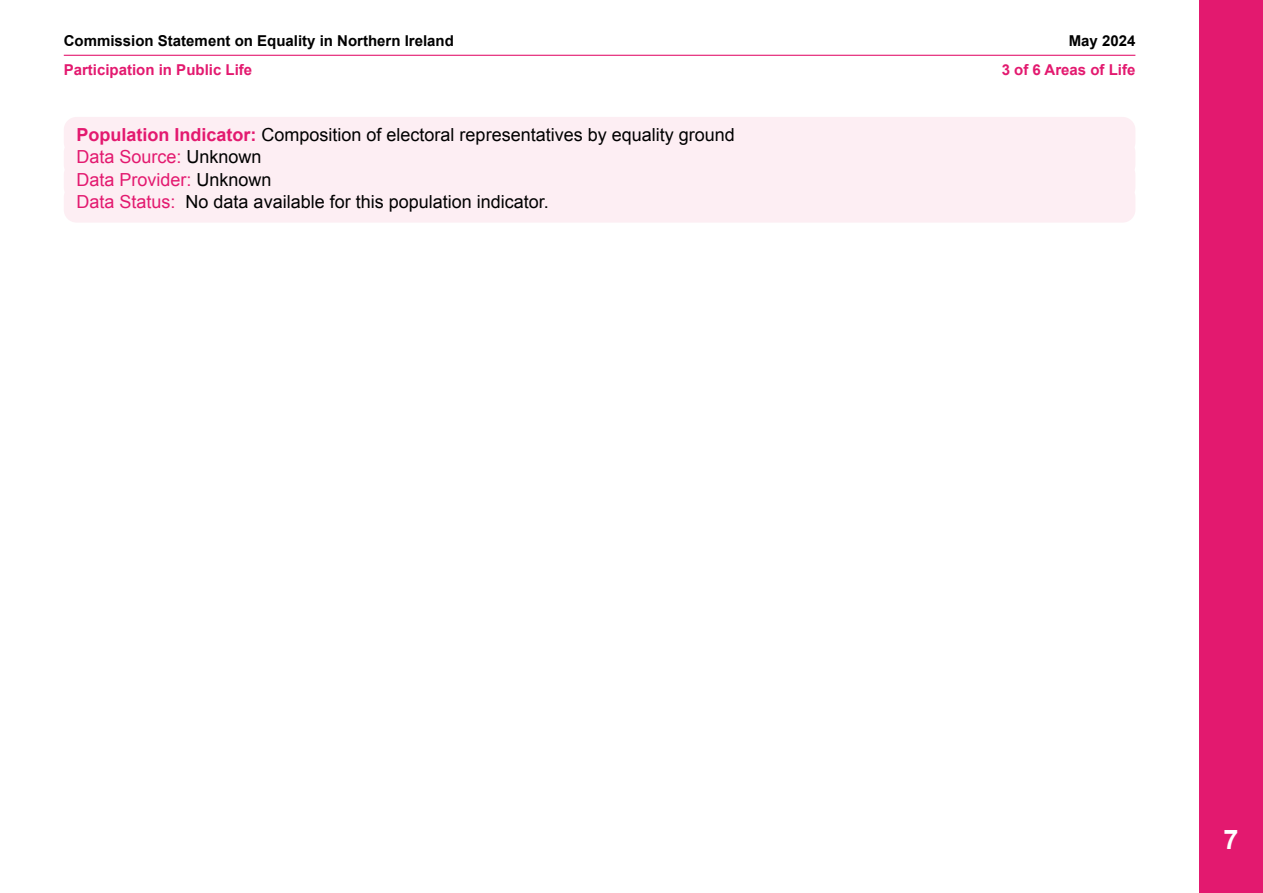
<style>
.page{position:relative;width:1263px;height:893px;background:#fff}
.page>*{position:absolute;margin:0;border:0;box-sizing:border-box;transform-origin:0 0}
.t1{font:700 27px "Arial";color:#fff}
.P_-_Tinted_Box{font:18px "Arial";color:#000}
.P_-_Tinted_Box-2{font:18px "Arial";color:#e3196f}
.t2{font:700 15px "Arial";color:#000}
.t3{font:700 15px "Arial";color:#e3196f}
.s1{font-weight:700;color:#e3196f}
.s2{color:#000}
.s3{color:#e3196f}
</style>
<div class="page">
<div style="left:1199px;top:0;width:64px;height:893px;background:#e3196f"></div>
<hr style="left:64px;top:55px;width:1071px;height:1px;background:#e3196f">
<div style="left:64px;top:117px;width:1071px;height:38px;background:#fdeef3;border-radius:13px"></div>
<div style="left:64px;top:139px;width:1071px;height:39px;background:#fdeef3;border-radius:13px"></div>
<div style="left:64px;top:162px;width:1071px;height:38px;background:#fdeef3;border-radius:13px"></div>
<div style="left:64px;top:184px;width:1071px;height:39px;background:#fdeef3;border-radius:13px"></div>
<p class="t2" style="left:64px;top:30px;width:392px">Commission Statement on Equality in Northern Ireland</p>
<p class="t3" style="left:64px;top:60px;width:190px">Participation in Public Life</p>
<p class="P_-_Tinted_Box" style="left:77px;top:123px;width:660px"><span class="s1">Population Indicator:</span> Composition of electoral representatives by equality ground</p>
<p class="P_-_Tinted_Box-2" style="left:77px;top:145px;width:187px">Data Source: <span class="s2">Unknown</span></p>
<p class="P_-_Tinted_Box-2" style="left:77px;top:168px;width:197px">Data Provider: <span class="s2">Unknown</span></p>
<p class="P_-_Tinted_Box" style="left:77px;top:190px;width:474px"><span class="s3">Data Status:</span> No data available for this population indicator.</p>
<p class="t2" style="left:1069px;top:30px;width:68px">May 2024</p>
<p class="t3" style="left:1002px;top:60px;width:135px">3 of 6 Areas of Life</p>
<h1 class="t1" style="left:1223px;top:822px;width:17px">7</h1>
</div>
